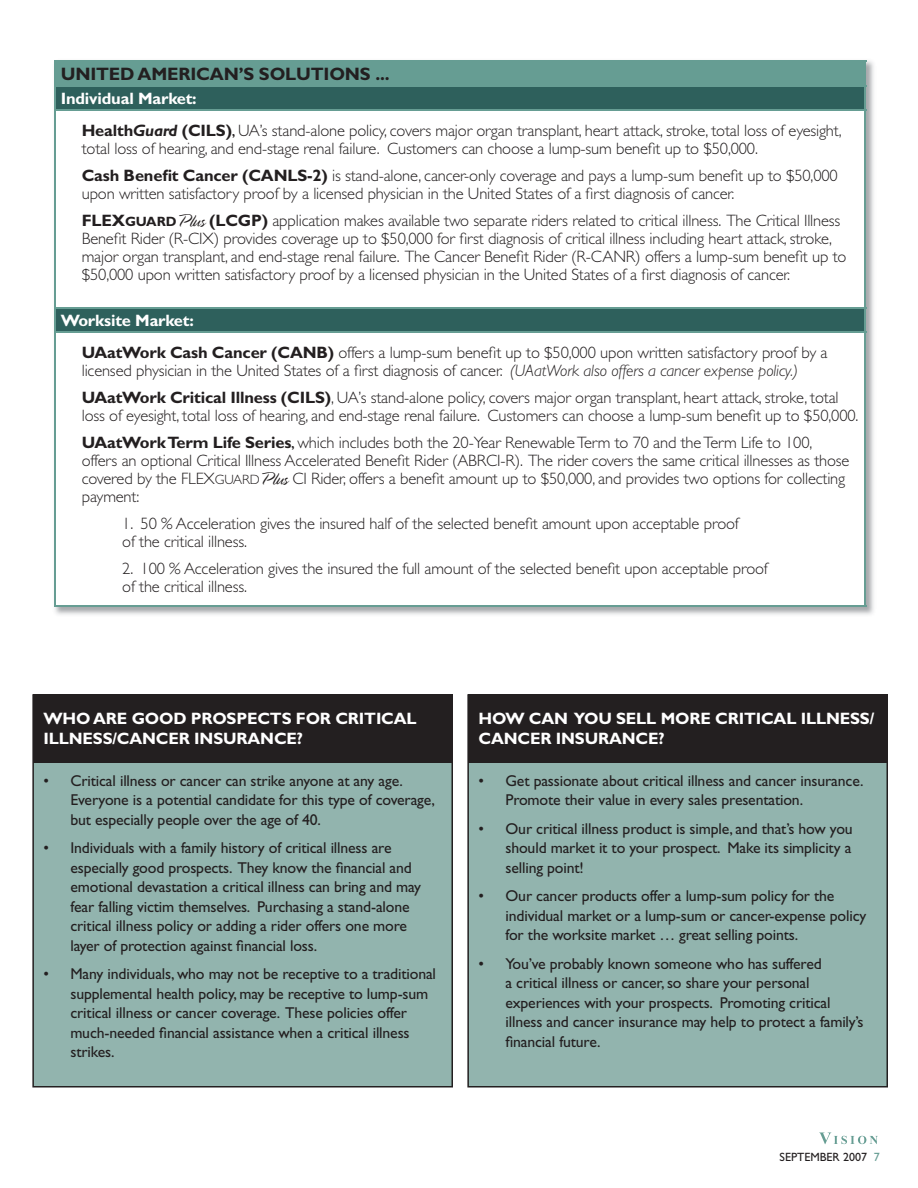
<style>
.page{position:relative;width:918px;height:1188px;background:#fff}
.page>*{position:absolute;margin:0;border:0;box-sizing:border-box;transform-origin:0 0}
.t1{font:700 18px "Gill Sans";letter-spacing:-.01em;color:#231f20}
.t2{font:300 16.5px/18px "Gill Sans";letter-spacing:-.01em;color:#231f20}
.t3{font:700 16.5px/19.5px "Gill Sans";letter-spacing:-.01em;color:#fff}
.t4{font:15.75px/19.5px "Gill Sans";letter-spacing:-.01em;color:#231f20}
.t5{font:12px "Gill Sans";color:#231f20}
.s1{font-weight:700;color:#fff}
.s2{font-weight:700}
.s3{font-weight:700;font-style:italic}
.s4{font-weight:400}
.s5{font-weight:700;font-size:13.5px}
.s6{font-family:"Spring LP Std";font-size:19.5px}
.s7{font-style:italic}
.s8{font-size:13.5px}
.s9{color:#669d93}
</style>
<div class="page">
<svg style="left:819px;top:1132px;width:59px;height:12px"></svg>
<img style="left:54px;top:60px;width:820px;height:555px">
<div style="left:55px;top:61px;width:811px;height:25px;background:#669d93"></div>
<div style="left:55px;top:87px;width:810px;height:23px;background:#2e605c"></div>
<svg style="left:55px;top:111px;width:810px;height:494px"></svg>
<hr style="left:54px;top:60px;width:812px;height:1px;background:#669d93">
<hr style="left:54px;top:85px;width:812px;height:2px;background:#669d93">
<svg style="left:54px;top:61px;width:1px;height:49px"></svg>
<svg style="left:865px;top:87px;width:1px;height:23px"></svg>
<hr style="left:54px;top:110px;width:812px;height:1px;background:#669d93">
<hr style="left:54px;top:111px;width:1px;height:196px;background:#669d93">
<hr style="left:865px;top:111px;width:1px;height:196px;background:#669d93">
<hr style="left:54px;top:307px;width:812px;height:2px;background:#669d93">
<svg style="left:54px;top:309px;width:1px;height:23px"></svg>
<svg style="left:865px;top:309px;width:1px;height:23px"></svg>
<hr style="left:54px;top:332px;width:812px;height:1px;background:#669d93">
<hr style="left:54px;top:333px;width:1px;height:272px;background:#669d93">
<hr style="left:865px;top:333px;width:1px;height:272px;background:#669d93">
<hr style="left:54px;top:605px;width:812px;height:1px;background:#669d93">
<div style="left:32px;top:694px;width:421px;height:394px;background:#92b4ae"></div>
<div style="left:34px;top:694px;width:419px;height:69px;background:#231f20"></div>
<div style="left:467px;top:694px;width:421px;height:394px;background:#92b4ae"></div>
<div style="left:469px;top:694px;width:419px;height:69px;background:#231f20"></div>
<p class="t1" style="left:61px;top:68px;width:330px">UNITED AMERICAN’S SOLUTIONS ...</p>
<p class="t2" style="left:82px;top:85px;width:761px;line-height:31.8px;text-indent:-21px"><span class="s1">Individual Market:<br></span><span class="s2">Health</span><span class="s3">Guard</span> <span class="s2">(CILS)</span><span class="s4">,</span> UA’s stand-alone policy, covers major organ transplant, heart attack, stroke, total loss of eyesight,</p>
<p class="t2" style="left:82px;top:137px;width:758px;line-height:27px">total loss of hearing, and end-stage renal failure. Customers can choose a lump-sum benefit up to $50,000.<br><span class="s2">Cash Benefit Cancer (CANLS-2)</span> is stand-alone, cancer-only coverage and pays a lump-sum benefit up to $50,000</p>
<p class="t2" style="left:82px;top:182px;width:760px;line-height:27px">upon written satisfactory proof by a licensed physician in the United States of a first diagnosis of cancer.<br><span class="s2">FLEX</span><span class="s5">GUARD</span><span class="s6">Plus</span> <span class="s2">(LCGP)</span> application makes available two separate riders related to critical illness. The Critical Illness</p>
<p class="t2" style="left:82px;top:232px;width:766px">Benefit Rider (R-CIX) provides coverage up to $50,000 for first diagnosis of critical illness including heart attack, stroke, major organ transplant, and end-stage renal failure. The Cancer Benefit Rider (R-CANR) offers a lump-sum benefit up to $50,000 upon written satisfactory proof by a licensed physician in the United States of a first diagnosis of cancer.</p>
<p class="t2" style="left:82px;top:307px;width:747px;line-height:31.8px;text-indent:-21px"><span class="s1">Worksite Market:<br></span><span class="s2">UAatWork Cash Cancer (CANB)</span> offers a lump-sum benefit up to $50,000 upon written satisfactory proof by a</p>
<p class="t2" style="left:82px;top:359px;width:758px;line-height:27px">licensed physician in the United States of a first diagnosis of cancer. <span class="s7">(UAatWork also offers a cancer expense policy.)<br></span><span class="s2">UAatWork Critical Illness (CILS)</span>, UA’s stand-alone policy, covers major organ transplant, heart attack, stroke, total</p>
<p class="t2" style="left:82px;top:404px;width:778px;line-height:27px">loss of eyesight, total loss of hearing, and end-stage renal failure. Customers can choose a lump-sum benefit up to $50,000.<br><span class="s2">UAatWork Term Life Series</span><span class="s4">,</span> which includes both the 20-Year Renewable Term to 70 and the Term Life to 100,</p>
<p class="t2" style="left:82px;top:454px;width:769px">offers an optional Critical Illness Accelerated Benefit Rider (ABRCI-R). The rider covers the same critical illnesses as those covered by the FLEX<span class="s8">GUARD</span><span class="s6">Plus</span> CI Rider, offers a benefit amount up to $50,000, and provides two options for collecting payment:</p>
<p class="t2" style="left:122px;top:517px;width:618px">1. 50 % Acceleration gives the insured half of the selected benefit amount upon acceptable proof of the critical illness.</p>
<p class="t2" style="left:122px;top:562px;width:647px">2. 100 % Acceleration gives the insured the full amount of the selected benefit upon acceptable proof of the critical illness.</p>
<p class="t3" style="left:44px;top:711px;width:375px">WHO ARE GOOD PROSPECTS FOR CRITICAL<br>ILLNESS/CANCER INSURANCE?</p>
<p class="t4" style="left:70px;top:773px;width:366px">Critical illness or cancer can strike anyone at any age.<br>Everyone is a potential candidate for this type of coverage, but especially people over the age of 40.</p>
<p class="t4" style="left:70px;top:840px;width:352px">Individuals with a family history of critical illness are especially good prospects. They know the financial and emotional devastation a critical illness can bring and may fear falling victim themselves. Purchasing a stand-alone critical illness policy or adding a rider offers one more layer of protection against financial loss.</p>
<p class="t4" style="left:70px;top:966px;width:367px">Many individuals, who may not be receptive to a traditional supplemental health policy, may be receptive to lump-sum critical illness or cancer coverage. These policies offer much-needed financial assistance when a critical illness strikes.</p>
<p class="t4" style="left:43px;top:773px;width:7px">•</p>
<p class="t4" style="left:43px;top:840px;width:7px">•</p>
<p class="t4" style="left:43px;top:966px;width:7px">•</p>
<p class="t3" style="left:478px;top:711px;width:397px">HOW CAN YOU SELL MORE CRITICAL ILLNESS/<br>CANCER INSURANCE?</p>
<p class="t4" style="left:506px;top:773px;width:360px">Get passionate about critical illness and cancer insurance.<br>Promote their value in every sales presentation.</p>
<p class="t4" style="left:506px;top:821px;width:349px;text-align:justify">Our critical illness product is simple, and that’s how you should market it to your prospect. Make its simplicity a selling point!</p>
<p class="t4" style="left:506px;top:888px;width:362px">Our cancer products offer a lump-sum policy for the individual market or a lump-sum or cancer-expense policy for the worksite market … great selling points.</p>
<p class="t4" style="left:506px;top:956px;width:360px">You’ve probably known someone who has suffered<br>a critical illness or cancer, so share your personal experiences with your prospects. Promoting critical illness and cancer insurance may help to protect a family’s financial future.</p>
<p class="t4" style="left:479px;top:773px;width:7px">•</p>
<p class="t4" style="left:479px;top:821px;width:7px">•</p>
<p class="t4" style="left:479px;top:888px;width:7px">•</p>
<p class="t4" style="left:479px;top:956px;width:7px">•</p>
<p class="t5" style="left:780px;top:1153px;width:102px">SEPTEMBER 2007 <span class="s9">7</span></p>
</div>
